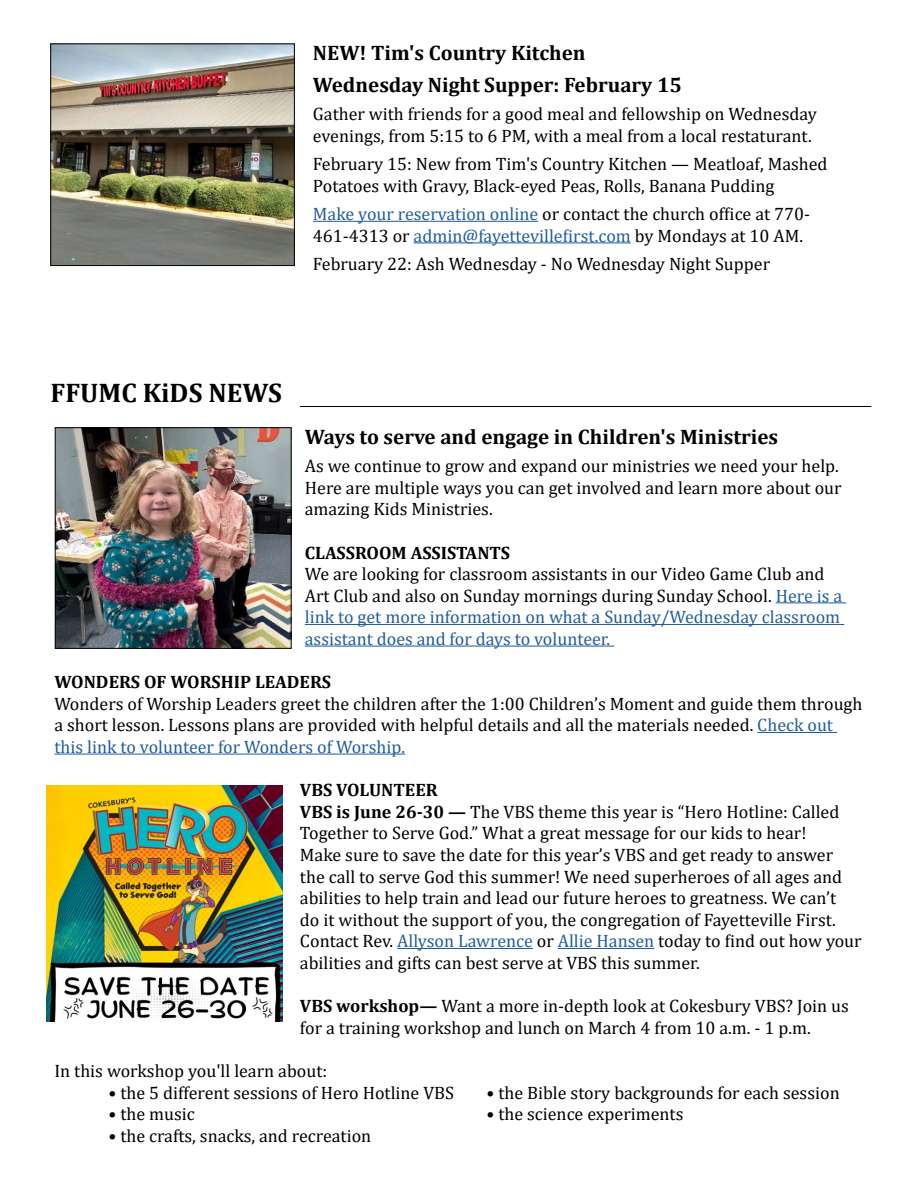
<style>
.page{position:relative;width:918px;height:1188px;background:#fff}
.page>*{position:absolute;margin:0;border:0;box-sizing:border-box;transform-origin:0 0}
.t1{font:700 27px "Cambria";color:#000}
.t2{font:700 21px/32px "Cambria";color:#000}
.t3{font:18px/21.6px "Cambria";color:#000}
.t4{font:700 18px "Cambria";color:#000}
.s1{color:#215e9e}
.s2{font-weight:700}
</style>
<div class="page">
<hr style="left:776px;top:602px;width:70px;height:1px;background:#215e9e">
<hr style="left:305px;top:624px;width:539px;height:1px;background:#215e9e">
<hr style="left:305px;top:646px;width:309px;height:1px;background:#215e9e">
<hr style="left:757px;top:732px;width:80px;height:1px;background:#215e9e">
<hr style="left:54px;top:754px;width:351px;height:1px;background:#215e9e">
<hr style="left:397px;top:948px;width:136px;height:1px;background:#215e9e">
<hr style="left:558px;top:948px;width:96px;height:1px;background:#215e9e">
<img style="left:57px;top:430px;width:232px;height:217px">
<div style="left:55px;top:428px;width:236px;height:221px;border:1px solid #000"></div>
<img style="left:46px;top:786px;width:236px;height:236px">
<hr style="left:300px;top:406px;width:571px;height:1px;background:#000">
<hr style="left:313px;top:221px;width:225px;height:1px;background:#215e9e">
<hr style="left:414px;top:242px;width:217px;height:1px;background:#215e9e">
<img style="left:53px;top:46px;width:240px;height:218px">
<div style="left:51px;top:44px;width:244px;height:222px;border:1px solid #000"></div>
<p class="t2" style="left:313px;top:36px;width:370px">NEW! Tim's Country Kitchen<br>Wednesday Night Supper: February 15</p>
<p class="t3" style="left:313px;top:103px;width:505px">Gather with friends for a good meal and fellowship on Wednesday evenings, from 5:15 to 6 PM, with a meal from a local restaturant.</p>
<p class="t3" style="left:313px;top:153px;width:516px">February 15: New from Tim's Country Kitchen — Meatloaf, Mashed<br>Potatoes with Gravy, Black-eyed Peas, Rolls, Banana Pudding</p>
<p class="t3" style="left:313px;top:203px;width:499px"><span class="s1">Make your reservation online</span> or contact the church office at 770-<br>461-4313 or <span class="s1">admin@fayettevillefirst.com</span> by Mondays at 10 AM.</p>
<p class="t3" style="left:313px;top:253px;width:459px">February 22: Ash Wednesday - No Wednesday Night Supper</p>
<h1 class="t1" style="left:51px;top:374px;width:233px">FFUMC KiDS NEWS</h1>
<p class="t2" style="left:305px;top:420px;width:475px">Ways to serve and engage in Children's Ministries</p>
<p class="t3" style="left:305px;top:455px;width:538px">As we continue to grow and expand our ministries we need your help.<br>Here are multiple ways you can get involved and learn more about our amazing Kids Ministries.</p>
<p class="t4" style="left:305px;top:540px;width:207px">CLASSROOM ASSISTANTS</p>
<p class="t3" style="left:305px;top:563px;width:539px">We are looking for classroom assistants in our Video Game Club and Art Club and also on Sunday mornings during Sunday School. <span class="s1">Here is a link to get more information on what a Sunday/Wednesday classroom assistant does and for days to volunteer.</span></p>
<p class="t4" style="left:54px;top:669px;width:278px">WONDERS OF WORSHIP LEADERS</p>
<p class="t3" style="left:54px;top:693px;width:809px">Wonders of Worship Leaders greet the children after the 1:00 Children’s Moment and guide them through a short lesson. Lessons plans are provided with helpful details and all the materials needed. <span class="s1">Check out this link to volunteer for Wonders of Worship.</span></p>
<p class="t3" style="left:300px;top:779px;width:563px"><span class="s2">VBS VOLUNTEER<br>VBS is June 26-30 —</span> The VBS theme this year is “Hero Hotline: Called Together to Serve God.” What a great message for our kids to hear!<br>Make sure to save the date for this year’s VBS and get ready to answer the call to serve God this summer! We need superheroes of all ages and abilities to help train and lead our future heroes to greatness. We can’t<br>do it without the support of you, the congregation of Fayetteville First.<br>Contact Rev. <span class="s1">Allyson Lawrence</span> or <span class="s1">Allie Hansen</span> today to find out how your abilities and gifts can best serve at VBS this summer.</p>
<p class="t3" style="left:300px;top:995px;width:550px"><span class="s2">VBS workshop—</span> Want a more in-depth look at Cokesbury VBS? Join us for a training workshop and lunch on March 4 from 10 a.m. - 1 p.m.</p>
<p class="t3" style="left:54px;top:1060px;width:274px">In this workshop you'll learn about:</p>
<p class="t3" style="left:108px;top:1082px;width:347px">• the 5 different sessions of Hero Hotline VBS</p>
<p class="t3" style="left:486px;top:1082px;width:355px">• the Bible story backgrounds for each session</p>
<p class="t3" style="left:108px;top:1103px;width:88px">• the music</p>
<p class="t3" style="left:486px;top:1103px;width:199px">• the science experiments</p>
<p class="t3" style="left:108px;top:1125px;width:264px">• the crafts, snacks, and recreation</p>
</div>
